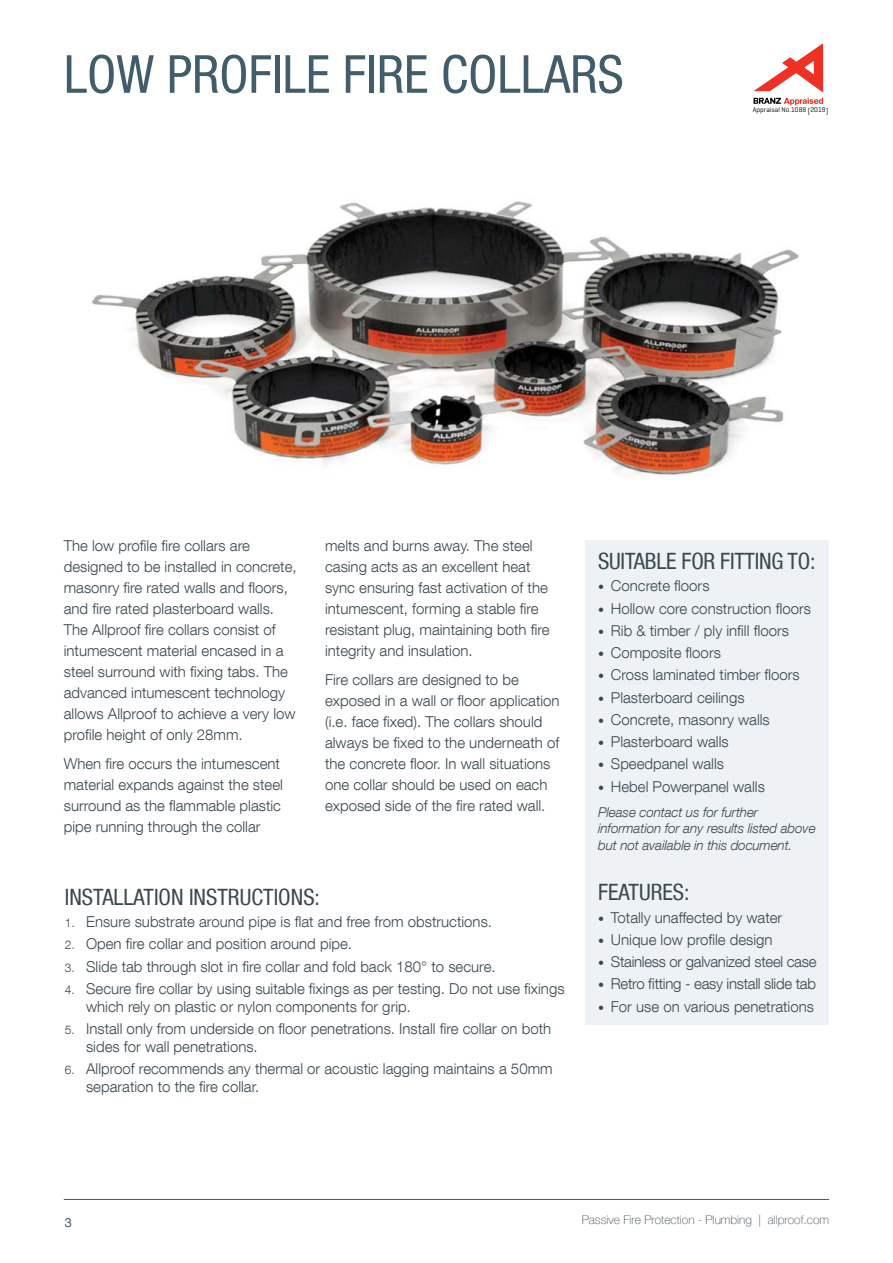
<style>
.page{position:relative;width:893px;height:1263px;background:#fff}
.page>*{position:absolute;margin:0;border:0;box-sizing:border-box;transform-origin:0 0}
.t1{font:condensed 52.5px "Helvetica Neue LT Com";color:#415d6b}
.t2{font:condensed 22.5px "Helvetica Neue LT Com";color:#39474f}
.t3{font:300 15px/21px "Helvetica Neue LT Com";color:#39474f}
.t4{font:300 15px "Helvetica Neue LT Com";letter-spacing:-.02em;color:#39474f}
.t5{font:italic 300 13.5px/16.5px "Helvetica Neue LT Com";letter-spacing:-.01em;color:#39474f}
.t6{font:12.75px "Helvetica Neue LT Com";color:#415d6b}
.t7{font:100 12px "Helvetica Neue LT Com";color:#39474f}
.t8{font:6.9px "Geogrotesque";letter-spacing:.005em;color:#000}
.s1{font-size:12px}
</style>
<div class="page">
<div style="left:585px;top:540px;width:244px;height:484px;background:#eef2f5"></div>
<img style="left:91px;top:201px;width:708px;height:275px">
<svg style="left:753px;top:43px;width:70px;height:62px"></svg>
<hr style="left:64px;top:1199px;width:765px;height:1px;background:#415d6b">
<h1 class="t1" style="left:64px;top:43px;width:561px">LOW PROFILE FIRE COLLARS</h1>
<p class="t8" style="left:753px;top:106px;width:77px">Appraisal No.1088 [2019]</p>
<p class="t3" style="left:64px;top:535px;width:234px">The low profile fire collars are designed to be installed in concrete, masonry fire rated walls and floors, and fire rated plasterboard walls.<br>The Allproof fire collars consist of intumescent material encased in a steel surround with fixing tabs. The advanced intumescent technology allows Allproof to achieve a very low profile height of only 28mm.</p>
<p class="t3" style="left:64px;top:753px;width:221px">When fire occurs the intumescent material expands against the steel surround as the flammable plastic pipe running through the collar</p>
<p class="t3" style="left:325px;top:535px;width:226px">melts and burns away. The steel casing acts as an excellent heat sync ensuring fast activation of the intumescent, forming a stable fire resistant plug, maintaining both fire integrity and insulation.</p>
<p class="t3" style="left:325px;top:669px;width:236px">Fire collars are designed to be exposed in a wall or floor application (i.e. face fixed). The collars should always be fixed to the underneath of the concrete floor. In wall situations one collar should be used on each exposed side of the fire rated wall.</p>
<h2 class="t2" style="left:65px;top:884px;width:257px">INSTALLATION INSTRUCTIONS:</h2>
<p class="t3" style="left:65px;top:911px;width:429px"><span class="s1">1.</span> Ensure substrate around pipe is flat and free from obstructions.</p>
<p class="t3" style="left:65px;top:933px;width:289px"><span class="s1">2.</span> Open fire collar and position around pipe.</p>
<p class="t3" style="left:65px;top:955px;width:432px"><span class="s1">3.</span> Slide tab through slot in fire collar and fold back 180° to secure.</p>
<p class="t3" style="left:86px;top:979px;width:480px;line-height:18px;text-indent:-21px"><span class="s1">4.</span> Secure fire collar by using suitable fixings as per testing. Do not use fixings which rely on plastic or nylon components for grip.</p>
<p class="t3" style="left:86px;top:1019px;width:467px;line-height:18px;text-indent:-21px"><span class="s1">5.</span> Install only from underside on floor penetrations. Install fire collar on both sides for wall penetrations.</p>
<p class="t3" style="left:86px;top:1060px;width:468px;line-height:18px;text-indent:-21px"><span class="s1">6.</span> Allproof recommends any thermal or acoustic lagging maintains a 50mm separation to the fire collar.</p>
<h2 class="t2" style="left:598px;top:548px;width:219px">SUITABLE FOR FITTING TO:</h2>
<p class="t3" style="left:598px;top:575px;width:113px"><span class="s1">•</span> Concrete floors</p>
<p class="t3" style="left:598px;top:597px;width:214px"><span class="s1">•</span> Hollow core construction floors</p>
<p class="t3" style="left:598px;top:620px;width:192px"><span class="s1">•</span> Rib &amp; timber / ply infill floors</p>
<p class="t3" style="left:598px;top:642px;width:124px"><span class="s1">•</span> Composite floors</p>
<p class="t3" style="left:598px;top:664px;width:203px"><span class="s1">•</span> Cross laminated timber floors</p>
<p class="t3" style="left:598px;top:686px;width:148px"><span class="s1">•</span> Plasterboard ceilings</p>
<p class="t3" style="left:598px;top:709px;width:173px"><span class="s1">•</span> Concrete, masonry walls</p>
<p class="t3" style="left:598px;top:731px;width:132px"><span class="s1">•</span> Plasterboard walls</p>
<p class="t3" style="left:598px;top:753px;width:127px"><span class="s1">•</span> Speedpanel walls</p>
<p class="t3" style="left:598px;top:775px;width:168px"><span class="s1">•</span> Hebel Powerpanel walls</p>
<p class="t5" style="left:598px;top:803px;width:219px">Please contact us for further information for any results listed above but not available in this document.</p>
<h2 class="t2" style="left:598px;top:879px;width:93px">FEATURES:</h2>
<p class="t3" style="left:598px;top:906px;width:186px"><span class="s1">•</span> Totally unaffected by water</p>
<p class="t3" style="left:598px;top:929px;width:176px"><span class="s1">•</span> Unique low profile design</p>
<p class="t4" style="left:598px;top:952px;width:220px"><span class="s1">•</span> Stainless or galvanized steel case</p>
<p class="t4" style="left:598px;top:975px;width:219px"><span class="s1">•</span> Retro fitting - easy install slide tab</p>
<p class="t3" style="left:598px;top:995px;width:217px"><span class="s1">•</span> For use on various penetrations</p>
<p class="t6" style="left:65px;top:1215px;width:9px">3</p>
<p class="t7" style="left:582px;top:1213px;width:249px">Passive Fire Protection - Plumbing | allproof.com</p>
</div>
